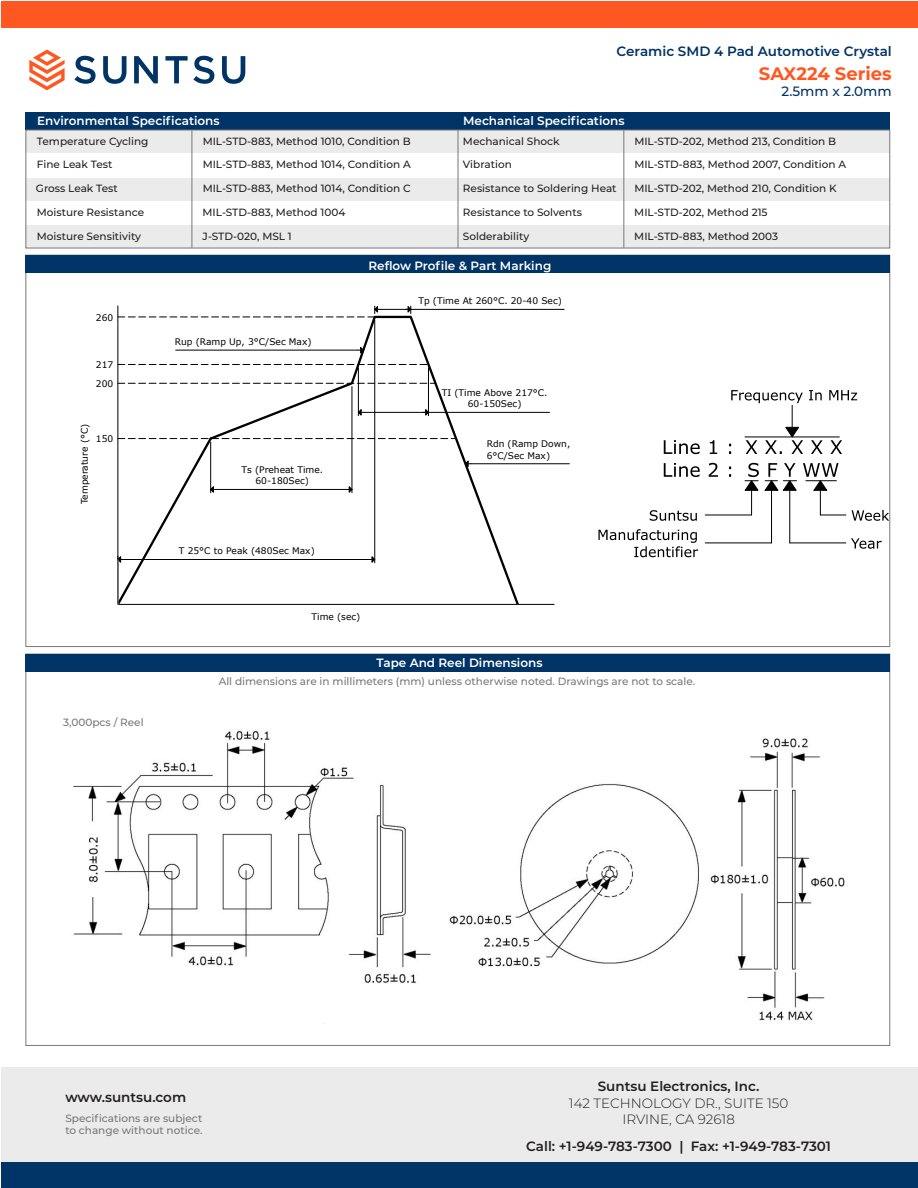
<style>
.page{position:relative;width:918px;height:1188px;background:#fff}
.page>*{position:absolute;margin:0;border:0;box-sizing:border-box;transform-origin:0 0}
.t1{font:700 18px "Montserrat";color:#ff5722}
.t2{font:600 13.5px "Montserrat";color:#231f20}
.t3{font:300 13.5px/16.2px "Montserrat";color:#231f20;text-align:center}
.t4{font:600 13.5px "Montserrat";color:#036}
.t5{font:500 13.5px "Montserrat";color:#036}
.t6{font:600 12px "Montserrat";color:#fff}
.t7{font:500 10.5px "Montserrat";color:#231f20}
.t8{font:500 10.5px/12.6px "Montserrat";color:#787878}
.t9{font:9.15px/11.2px "Verdana";color:#000;text-align:center}
</style>
<div class="page">
<div style="left:1px;top:1067px;width:917px;height:121px;background:#ebebeb"></div>
<svg style="left:74px;top:56px;width:22px;height:28px"></svg>
<svg style="left:103px;top:56px;width:24px;height:28px"></svg>
<svg style="left:134px;top:56px;width:24px;height:27px"></svg>
<svg style="left:222px;top:56px;width:23px;height:28px"></svg>
<svg style="left:29px;top:50px;width:36px;height:40px"></svg>
<svg style="left:165px;top:56px;width:49px;height:28px"></svg>
<div style="left:1px;top:1px;width:917px;height:27px;background:#ff5722"></div>
<div style="left:1px;top:1162px;width:917px;height:26px;background:#036"></div>
<div style="left:26px;top:112px;width:864px;height:18px;background:#036"></div>
<div style="left:26px;top:130px;width:864px;height:23px;background:#ebebeb"></div>
<div style="left:26px;top:178px;width:864px;height:22px;background:#ebebeb"></div>
<div style="left:26px;top:226px;width:864px;height:22px;background:#ebebeb"></div>
<div style="left:26px;top:255px;width:864px;height:18px;background:#036"></div>
<svg style="left:208px;top:317px;width:313px;height:118px"></svg>
<svg style="left:119px;top:364px;width:308px;height:1px"></svg>
<svg style="left:119px;top:383px;width:316px;height:1px"></svg>
<hr style="left:408px;top:309px;width:156px;height:1px;background:#000">
<svg style="left:119px;top:306px;width:293px;height:12px"></svg>
<hr style="left:358px;top:368px;width:1px;height:48px;background:#000">
<hr style="left:428px;top:368px;width:1px;height:48px;background:#000">
<hr style="left:364px;top:412px;width:62px;height:1px;background:#000">
<hr style="left:426px;top:412px;width:124px;height:1px;background:#000">
<svg style="left:358px;top:409px;width:6px;height:7px"></svg>
<svg style="left:423px;top:409px;width:6px;height:7px"></svg>
<hr style="left:352px;top:387px;width:1px;height:106px;background:#000">
<hr style="left:374px;top:320px;width:1px;height:243px;background:#000">
<hr style="left:176px;top:350px;width:182px;height:1px;background:#000">
<svg style="left:358px;top:347px;width:6px;height:6px"></svg>
<hr style="left:471px;top:464px;width:98px;height:1px;background:#000">
<hr style="left:118px;top:604px;width:436px;height:1px;background:#000">
<svg style="left:117px;top:435px;width:431px;height:170px"></svg>
<hr style="left:118px;top:306px;width:1px;height:298px;background:#000">
<svg style="left:664px;top:463px;width:67px;height:14px"></svg>
<svg style="left:650px;top:510px;width:47px;height:11px"></svg>
<svg style="left:598px;top:529px;width:100px;height:28px"></svg>
<svg style="left:852px;top:510px;width:37px;height:11px"></svg>
<svg style="left:851px;top:538px;width:31px;height:11px"></svg>
<hr style="left:705px;top:543px;width:67px;height:1px;background:#000">
<hr style="left:771px;top:490px;width:1px;height:53px;background:#000">
<hr style="left:789px;top:490px;width:1px;height:53px;background:#000">
<svg style="left:745px;top:463px;width:101px;height:53px"></svg>
<hr style="left:790px;top:543px;width:56px;height:1px;background:#000">
<hr style="left:705px;top:515px;width:47px;height:1px;background:#000">
<svg style="left:664px;top:390px;width:193px;height:64px"></svg>
<div style="left:26px;top:654px;width:864px;height:18px;background:#036"></div>
<img style="left:73px;top:730px;width:772px;height:291px">
<div style="left:26px;top:130px;width:864px;height:118px;border:1px solid #787878"></div>
<hr style="left:458px;top:130px;width:1px;height:118px;background:#787878">
<hr style="left:624px;top:130px;width:1px;height:118px;background:#787878">
<hr style="left:192px;top:130px;width:1px;height:118px;background:#787878">
<p class="t6" style="left:37px;top:113px;width:184px">Environmental Specifications</p>
<p class="t4" style="left:617px;top:42px;width:277px">Ceramic SMD 4 Pad Automotive Crystal</p>
<p class="t5" style="left:782px;top:82px;width:112px">2.5mm x 2.0mm</p>
<h1 class="t1" style="left:759px;top:60px;width:134px">SAX224 Series</h1>
<p class="t6" style="left:463px;top:113px;width:163px">Mechanical Specifications</p>
<p class="t7" style="left:37px;top:134px;width:113px">Temperature Cycling</p>
<p class="t7" style="left:37px;top:157px;width:77px">Fine Leak Test</p>
<p class="t7" style="left:36px;top:181px;width:83px">Gross Leak Test</p>
<p class="t7" style="left:37px;top:205px;width:109px">Moisture Resistance</p>
<p class="t7" style="left:37px;top:229px;width:106px">Moisture Sensitivity</p>
<p class="t9" style="left:96px;top:312px;width:19px">260</p>
<p class="t9" style="left:96px;top:355px;width:19px;line-height:18.9px;text-align:left">217<br>200</p>
<p class="t9" style="left:79px;top:504px;width:82px;rotate:-90deg">Temperature (°C)</p>
<p class="t9" style="left:96px;top:433px;width:19px">150</p>
<p class="t8" style="left:63px;top:716px;width:82px">3,000pcs / Reel</p>
<p class="t7" style="left:203px;top:134px;width:209px">MIL-STD-883, Method 1010, Condition B</p>
<p class="t7" style="left:203px;top:157px;width:210px">MIL-STD-883, Method 1014, Condition A</p>
<p class="t7" style="left:203px;top:181px;width:209px">MIL-STD-883, Method 1014, Condition C</p>
<p class="t7" style="left:463px;top:181px;width:155px">Resistance to Soldering Heat</p>
<p class="t7" style="left:634px;top:181px;width:204px">MIL-STD-202, Method 210, Condition K</p>
<p class="t7" style="left:203px;top:205px;width:144px">MIL-STD-883, Method 1004</p>
<p class="t7" style="left:463px;top:205px;width:121px">Resistance to Solvents</p>
<p class="t7" style="left:634px;top:205px;width:135px">MIL-STD-202, Method 215</p>
<p class="t7" style="left:203px;top:229px;width:91px">J-STD-020, MSL 1</p>
<p class="t7" style="left:463px;top:229px;width:68px">Solderability</p>
<p class="t7" style="left:634px;top:229px;width:145px">MIL-STD-883, Method 2003</p>
<p class="t7" style="left:463px;top:134px;width:98px">Mechanical Shock</p>
<p class="t7" style="left:463px;top:157px;width:51px">Vibration</p>
<p class="t7" style="left:634px;top:134px;width:203px">MIL-STD-202, Method 213, Condition B</p>
<p class="t7" style="left:634px;top:157px;width:213px">MIL-STD-883, Method 2007, Condition A</p>
<p class="t6" style="left:368px;top:257px;width:184px">Reflow Profile &amp; Part Marking</p>
<p class="t9" style="left:175px;top:336px;width:138px">Rup (Ramp Up, 3°C/Sec Max)</p>
<p class="t9" style="left:242px;top:464px;width:83px">Ts (Preheat Time.<br>60-180Sec)</p>
<p class="t9" style="left:418px;top:295px;width:145px">Tp (Time At 260°C. 20-40 Sec)</p>
<p class="t9" style="left:442px;top:387px;width:107px">TI (Time Above 217°C.<br>60-150Sec)</p>
<p class="t9" style="left:487px;top:438px;width:85px;text-align:left">Rdn (Ramp Down,<br>6°C/Sec Max)</p>
<p class="t9" style="left:179px;top:545px;width:137px">T 25°C to Peak (480Sec Max)</p>
<p class="t9" style="left:312px;top:611px;width:50px">Time (sec)</p>
<p class="t6" style="left:377px;top:654px;width:168px">Tape And Reel Dimensions</p>
<p class="t8" style="left:219px;top:674px;width:478px">All dimensions are in millimeters (mm) unless otherwise noted. Drawings are not to scale.</p>
<p class="t2" style="left:65px;top:1088px;width:122px">www.suntsu.com</p>
<p class="t8" style="left:65px;top:1111px;width:139px">Specifications are subject to change without notice.</p>
<p class="t2" style="left:598px;top:1077px;width:163px">Suntsu Electronics, Inc.</p>
<p class="t3" style="left:569px;top:1094px;width:221px">142 TECHNOLOGY DR., SUITE 150<br>IRVINE, CA 92618</p>
<p class="t2" style="left:526px;top:1137px;width:306px">Call: +1-949-783-7300 | Fax: +1-949-783-7301</p>
</div>
